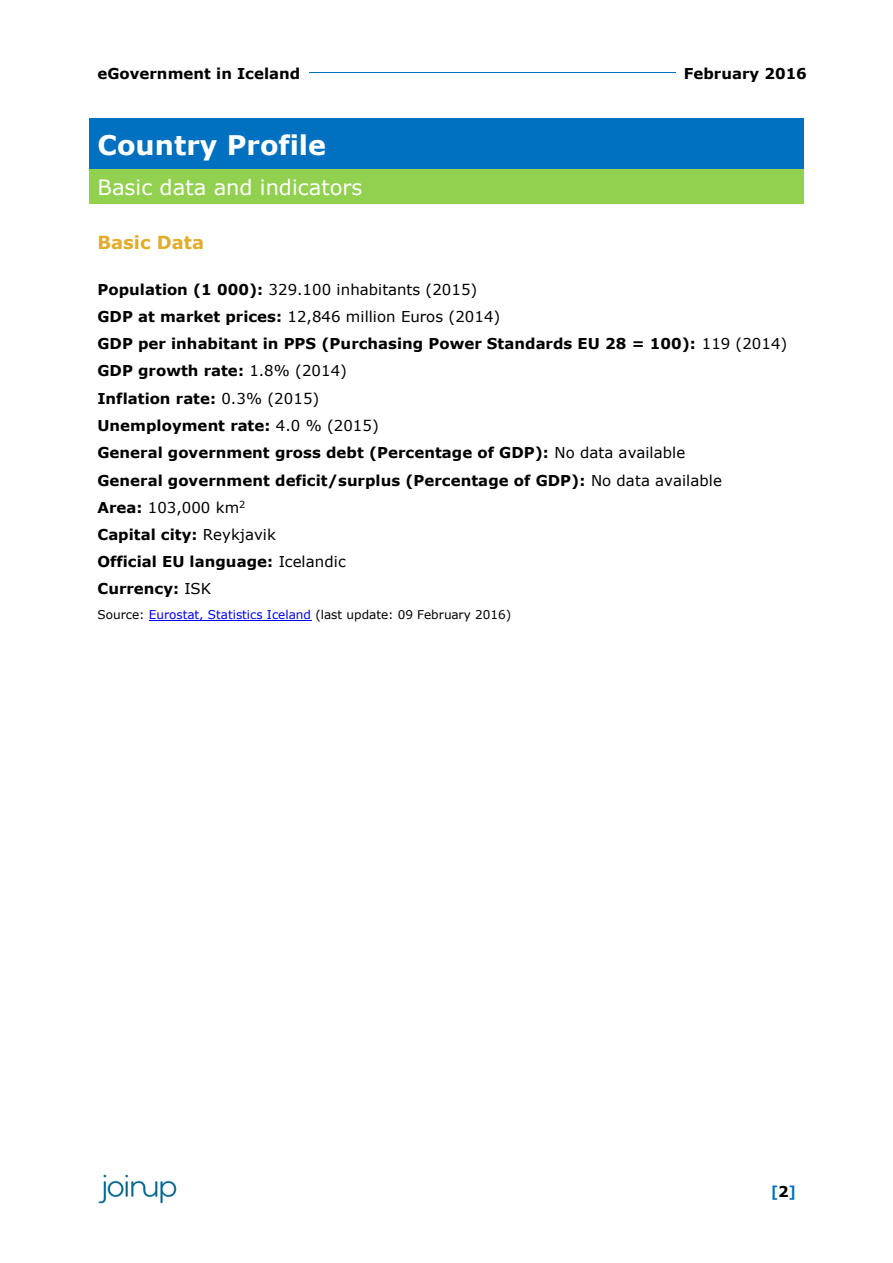
<style>
.page{position:relative;width:893px;height:1263px;background:#fff}
.page>*{position:absolute;margin:0;border:0;box-sizing:border-box;transform-origin:0 0}
.t1{font:700 27px "Verdana";color:#fff}
.t2{font:21px "Verdana";color:#fff}
.t3{font:700 18px "Verdana";color:#e0ad2c}
.t4{font:700 15px "Verdana";color:#000}
.t5{font:15px "Verdana";letter-spacing:.005em;color:#000}
.t6{font:700 15px "Tahoma";color:#0070c0}
.t7{font:12px "Verdana";letter-spacing:-.005em;color:#000}
.s1{font-weight:700}
.s2{font-weight:400}
.s3{color:#00f}
.s4{font-family:"Verdana";color:#000}
</style>
<div class="page">
<img style="left:98px;top:1174px;width:79px;height:30px">
<hr style="left:309px;top:72px;width:367px;height:1px;background:#0070c0">
<div style="left:89px;top:118px;width:715px;height:51px;background:#0070c0"></div>
<div style="left:89px;top:169px;width:715px;height:35px;background:#92d050"></div>
<hr style="left:149px;top:620px;width:162px;height:1px;background:#00f">
<p class="t4" style="left:98px;top:64px;width:204px">eGovernment in Iceland</p>
<p class="t4" style="left:684px;top:64px;width:125px">February 2016</p>
<p class="t1" style="left:98px;top:128px;width:230px">Country Profile</p>
<p class="t2" style="left:98px;top:174px;width:266px">Basic data and indicators</p>
<h1 class="t3" style="left:98px;top:231px;width:108px">Basic Data</h1>
<p class="t5" style="left:98px;top:280px;width:381px"><span class="s1">Population (1 000):</span> 329.100 inhabitants (2015)</p>
<p class="t5" style="left:98px;top:307px;width:404px"><span class="s1">GDP at market prices:</span> 12,846 million Euros (2014)</p>
<p class="t4" style="left:98px;top:334px;width:691px">GDP per inhabitant in PPS (Purchasing Power Standards EU 28 = 100): <span class="s2">119 (2014)</span></p>
<p class="t4" style="left:98px;top:361px;width:251px">GDP growth rate: <span class="s2">1.8% (2014)</span></p>
<p class="t4" style="left:98px;top:389px;width:223px">Inflation rate: <span class="s2">0.3% (2015)</span></p>
<p class="t4" style="left:98px;top:416px;width:283px">Unemployment rate: <span class="s2">4.0 % (2015)</span></p>
<p class="t4" style="left:98px;top:443px;width:589px">General government gross debt (Percentage of GDP): <span class="s2">No data available</span></p>
<p class="t4" style="left:98px;top:470px;width:626px">General government deficit/surplus (Percentage of GDP): <span class="s2">No data available</span></p>
<p class="t5" style="left:98px;top:498px;width:149px"><span class="s1">Area:</span> 103,000 km<sup>2</sup></p>
<p class="t4" style="left:98px;top:525px;width:180px">Capital city: <span class="s2">Reykjavik</span></p>
<p class="t4" style="left:98px;top:552px;width:250px">Official EU language: <span class="s2">Icelandic</span></p>
<p class="t4" style="left:98px;top:579px;width:115px">Currency: <span class="s2">ISK</span></p>
<p class="t7" style="left:98px;top:607px;width:415px">Source: <span class="s3">Eurostat, Statistics Iceland</span> (last update: 09 February 2016)</p>
<p class="t6" style="left:771px;top:1182px;width:26px">[<span class="s4">2</span>]</p>
</div>
